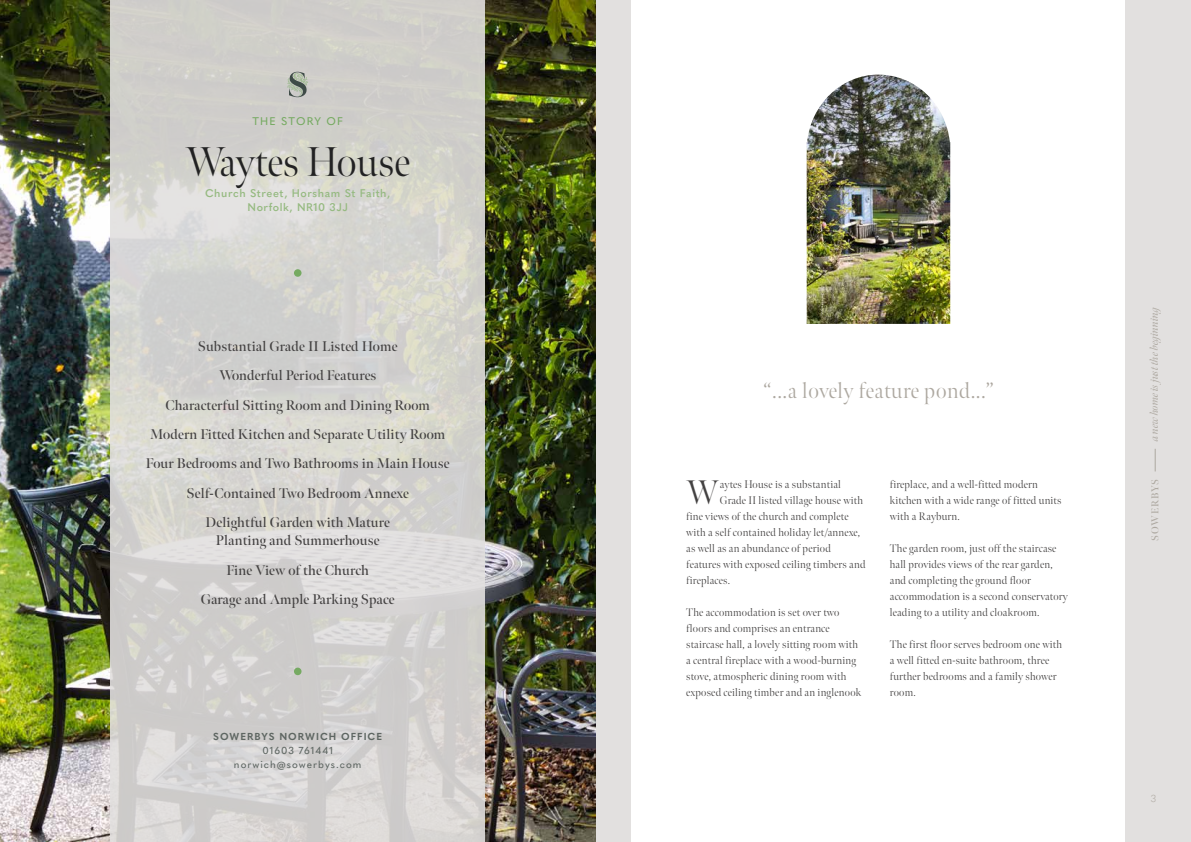
<style>
.page{position:relative;width:1191px;height:842px;background:#fff}
.page>*{position:absolute;margin:0;border:0;box-sizing:border-box;transform-origin:0 0}
.t1{font:300 41.5px "Meno Banner";color:#222223}
.t2{font:300 34px "Meno Banner";color:#434141}
.t3{font:300 22px "Meno Banner";letter-spacing:.02em;color:#ada8a0}
.t4{font:600 14px/29.3px "Meno Banner";letter-spacing:.01em;color:#434141;text-align:center}
.t5{font:300 11px/16px "Meno Banner";letter-spacing:.02em;color:#434141}
.t6{font:600 11px/14px "Quasimoda";letter-spacing:.05em;color:#96ba81;text-align:center}
.t7{font:italic 11px "Meno Banner";letter-spacing:-.01em;color:#ada8a0}
.t8{font:500 11px "Quasimoda";letter-spacing:.1em;color:#76aa62}
.t9{font:500 10px/14px "Quasimoda";letter-spacing:.1em;color:#5e6662;text-align:center}
.t10{font:700 10px "Quasimoda";letter-spacing:.1em;color:#5e6662}
.t11{font:600 10px "Meno Banner";letter-spacing:.08em;color:#ada8a0}
.t12{font:300 10px "Quasimoda";color:#ada8a0}
</style>
<div class="page">
<div style="left:595px;top:0;width:596px;height:842px;background:#e2e0df"></div>
<svg style="left:1155px;top:449px;width:1px;height:22px"></svg>
<img style="left:0;top:0;width:595px;height:842px">
<svg style="left:111px;top:0;width:374px;height:842px;background:#d4d3cf"></svg>
<div style="left:294px;top:269px;width:7px;height:8px;background:#76aa62;border-radius:50%"></div>
<div style="left:294px;top:668px;width:7px;height:7px;background:#76aa62;border-radius:50%"></div>
<svg style="left:287px;top:72px;width:21px;height:25px"></svg>
<div style="left:631px;top:0;width:494px;height:842px;background:#fff"></div>
<img style="left:806px;top:75px;width:144px;height:249px">
<p class="t8" style="left:252px;top:113px;width:92px">THE STORY OF</p>
<h1 class="t1" style="left:185px;top:137px;width:226px">Waytes House</h1>
<p class="t6" style="left:205px;top:186px;width:187px">Church Street, Horsham St Faith,<br>Norfolk, NR10 3JJ</p>
<p class="t4" style="left:146px;top:332px;width:305px">Substantial Grade II Listed Home<br>Wonderful Period Features<br>Characterful Sitting Room and Dining Room Modern Fitted Kitchen and Separate Utility Room Four Bedrooms and Two Bathrooms in Main House Self-Contained Two Bedroom Annexe<br>Delightful Garden with Mature</p>
<p class="t4" style="left:201px;top:526px;width:195px">Planting and Summerhouse<br>Fine View of the Church<br>Garage and Ample Parking Space</p>
<p class="t10" style="left:213px;top:728px;width:170px">SOWERBYS NORWICH OFFICE</p>
<p class="t9" style="left:234px;top:742px;width:129px">01603 761441 norwich@sowerbys.com</p>
<h3 class="t3" style="left:763px;top:377px;width:232px">“...a lovely feature pond...”</h3>
<h2 class="t2" style="left:686px;top:472px;width:34px">W</h2>
<p class="t5" style="left:720px;top:477px;width:123px">aytes House is a substantial</p>
<p class="t5" style="left:720px;top:493px;width:145px">Grade II listed village house with</p>
<p class="t5" style="left:686px;top:509px;width:164px">fine views of the church and complete</p>
<p class="t5" style="left:686px;top:525px;width:176px">with a self contained holiday let/annexe,</p>
<p class="t5" style="left:686px;top:541px;width:146px">as well as an abundance of period</p>
<p class="t5" style="left:686px;top:557px;width:181px">features with exposed ceiling timbers and</p>
<p class="t5" style="left:686px;top:573px;width:45px">fireplaces.</p>
<p class="t5" style="left:686px;top:605px;width:177px">The accommodation is set over two floors and comprises an entrance staircase hall, a lovely sitting room with a central fireplace with a wood-burning stove, atmospheric dining room with exposed ceiling timber and an inglenook</p>
<p class="t5" style="left:889px;top:477px;width:173px">fireplace, and a well-fitted modern kitchen with a wide range of fitted units with a Rayburn.</p>
<p class="t5" style="left:889px;top:541px;width:180px">The garden room, just off the staircase hall provides views of the rear garden, and completing the ground floor accommodation is a second conservatory leading to a utility and cloakroom.</p>
<p class="t5" style="left:889px;top:637px;width:174px">The first floor serves bedroom one with a well fitted en-suite bathroom, three further bedrooms and a family shower room.</p>
<p class="t7" style="left:1147px;top:441px;width:138px;rotate:-90deg">a new home is just the beginning</p>
<p class="t11" style="left:1149px;top:541px;width:63px;rotate:-90deg">SOWERBYS</p>
<p class="t12" style="left:1150px;top:791px;width:7px">3</p>
</div>
